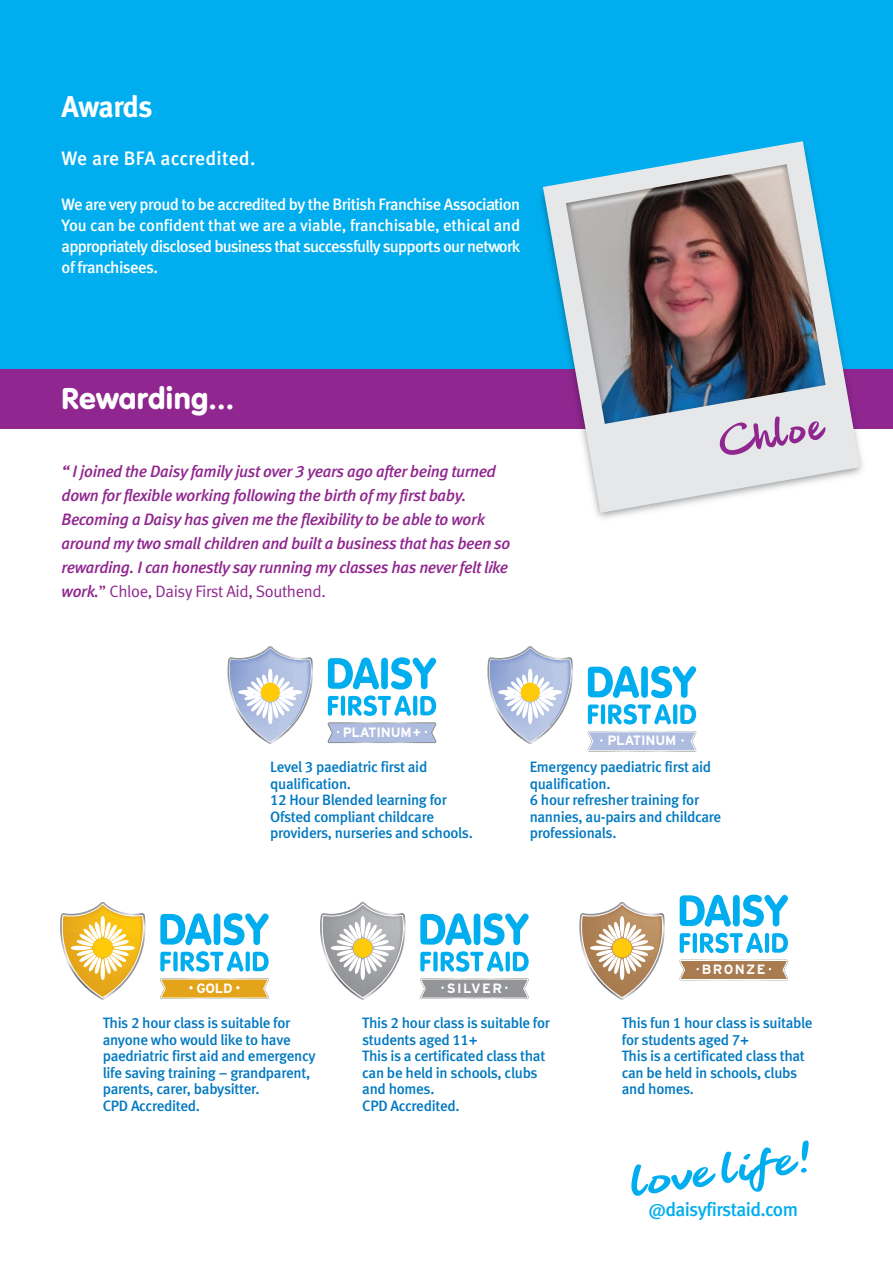
<style>
.page{position:relative;width:893px;height:1263px;background:#fff}
.page>*{position:absolute;margin:0;border:0;box-sizing:border-box;transform-origin:0 0}
.t1{font:31.5px "VAG Rundschrift D";color:#fff}
.t2{font:700 30px "Meta Bank";letter-spacing:-.025em;color:#fff}
.t3{font:500 19.5px "Meta Bank";letter-spacing:.005em;color:#fff}
.t4{font:500 19.2px "Meta Bank";letter-spacing:-.03em;color:#00aeef}
.t5{font:italic 500 16.5px/24px "Meta Bank";letter-spacing:-.02em;color:#90268f}
.t6{font:500 16.5px/21px "Meta Bank";letter-spacing:-.045em;color:#fff;text-align:justify}
.t7{font:16.5px "Meta Bank Normal";letter-spacing:-.02em;color:#90268f}
.t8{font:500 15px/16.5px "Meta Bank";letter-spacing:-.02em;color:#0079c2}
.t9{font:700 13.5px "Interstate";letter-spacing:-.02em;color:#fff}
.s1{font-family:"Meta Bank";font-weight:500;font-style:italic}
.s2{font-weight:400}
</style>
<div class="page">
<div style="left:0;top:0;width:893px;height:422px;background:#00aeef"></div>
<div style="left:0;top:369px;width:893px;height:60px;background:#90268f"></div>
<svg style="left:631px;top:1140px;width:178px;height:56px"></svg>
<svg style="left:160px;top:978px;width:109px;height:21px;background:#e4b142"></svg>
<div style="left:188px;top:984px;width:6px;height:7px;border:2px solid #e4a419;border-radius:50%"></div>
<div style="left:235px;top:984px;width:6px;height:7px;border:2px solid #e4a419;border-radius:50%"></div>
<svg style="left:160px;top:913px;width:109px;height:32px"></svg>
<svg style="left:160px;top:951px;width:109px;height:21px"></svg>
<svg style="left:60px;top:902px;width:86px;height:98px"></svg>
<svg style="left:420px;top:913px;width:109px;height:32px"></svg>
<svg style="left:420px;top:951px;width:109px;height:21px"></svg>
<svg style="left:320px;top:902px;width:86px;height:98px"></svg>
<svg style="left:420px;top:978px;width:109px;height:21px;background:#a3a5a7"></svg>
<svg style="left:680px;top:894px;width:108px;height:33px"></svg>
<svg style="left:680px;top:933px;width:108px;height:20px"></svg>
<svg style="left:579px;top:902px;width:86px;height:98px"></svg>
<svg style="left:679px;top:960px;width:109px;height:20px;background:#b58f6a"></svg>
<svg style="left:328px;top:722px;width:108px;height:21px;background:#afbbd9"></svg>
<svg style="left:328px;top:657px;width:108px;height:59px"></svg>
<svg style="left:227px;top:646px;width:86px;height:98px"></svg>
<div style="left:261px;top:683px;width:19px;height:19px;background:#feca0a;border-radius:50%"></div>
<svg style="left:487px;top:646px;width:86px;height:98px"></svg>
<div style="left:521px;top:683px;width:19px;height:19px;background:#feca0a;border-radius:50%"></div>
<svg style="left:588px;top:666px;width:108px;height:32px"></svg>
<svg style="left:588px;top:704px;width:108px;height:20px"></svg>
<svg style="left:588px;top:731px;width:108px;height:21px;background:#b8c4e0"></svg>
<svg style="left:551px;top:262px;width:309px;height:251px"></svg>
<img style="left:541px;top:141px;width:286px;height:121px">
<svg style="left:720px;top:416px;width:105px;height:39px;background:#cfb5d1"></svg>
<h2 class="t2" style="left:62px;top:88px;width:93px">Awards</h2>
<h3 class="t3" style="left:62px;top:147px;width:195px">We are BFA accredited.</h3>
<p class="t6" style="left:62px;top:193px;width:460px">We are very proud to be accredited by the British Franchise Association You can be confident that we are a viable, franchisable, ethical and appropriately disclosed business that successfully supports our network of franchisees.</p>
<h1 class="t1" style="left:62px;top:380px;width:174px">Rewarding...</h1>
<p class="t5" style="left:62px;top:459px;width:450px">“ I joined the Daisy family just over 3 years ago after being turned down for flexible working following the birth of my first baby.<br>Becoming a Daisy has given me the flexibility to be able to work around my two small children and built a business that has been so rewarding. I can honestly say running my classes has never felt like</p>
<p class="t7" style="left:62px;top:581px;width:266px"><span class="s1">work.</span>” Chloe, Daisy First Aid, Southend.</p>
<p class="t9" style="left:335px;top:724px;width:95px"><span class="s2">•</span>PLATINUM+ <span class="s2">•</span></p>
<p class="t8" style="left:270px;top:759px;width:204px">Level 3 paediatric first aid qualification.<br>12 Hour Blended learning for<br>Ofsted compliant childcare providers, nurseries and schools.</p>
<p class="t9" style="left:598px;top:733px;width:89px"><span class="s2">•</span> PLATINUM <span class="s2">•</span></p>
<p class="t8" style="left:530px;top:759px;width:193px">Emergency paediatric first aid qualification.<br>6 hour refresher training for nannies, au-pairs and childcare professionals.</p>
<p class="t9" style="left:188px;top:980px;width:55px">• GOLD •</p>
<p class="t9" style="left:440px;top:980px;width:71px"><span class="s2">•</span>SILVER<span class="s2">•</span></p>
<p class="t9" style="left:695px;top:962px;width:80px"><span class="s2">•</span>BRONZE<span class="s2">•</span></p>
<p class="t8" style="left:103px;top:1015px;width:215px">This 2 hour class is suitable for anyone who would like to have paedriatric first aid and emergency life saving training – grandparent, parents, carer, babysitter.<br>CPD Accredited.</p>
<p class="t8" style="left:362px;top:1015px;width:189px">This 2 hour class is suitable for students aged 11+<br>This is a certificated class that can be held in schools, clubs and homes.<br>CPD Accredited.</p>
<p class="t8" style="left:622px;top:1015px;width:192px">This fun 1 hour class is suitable for students aged 7+<br>This is a certificated class that can be held in schools, clubs and homes.</p>
<p class="t4" style="left:648px;top:1198px;width:151px">@daisyfirstaid.com</p>
</div>
